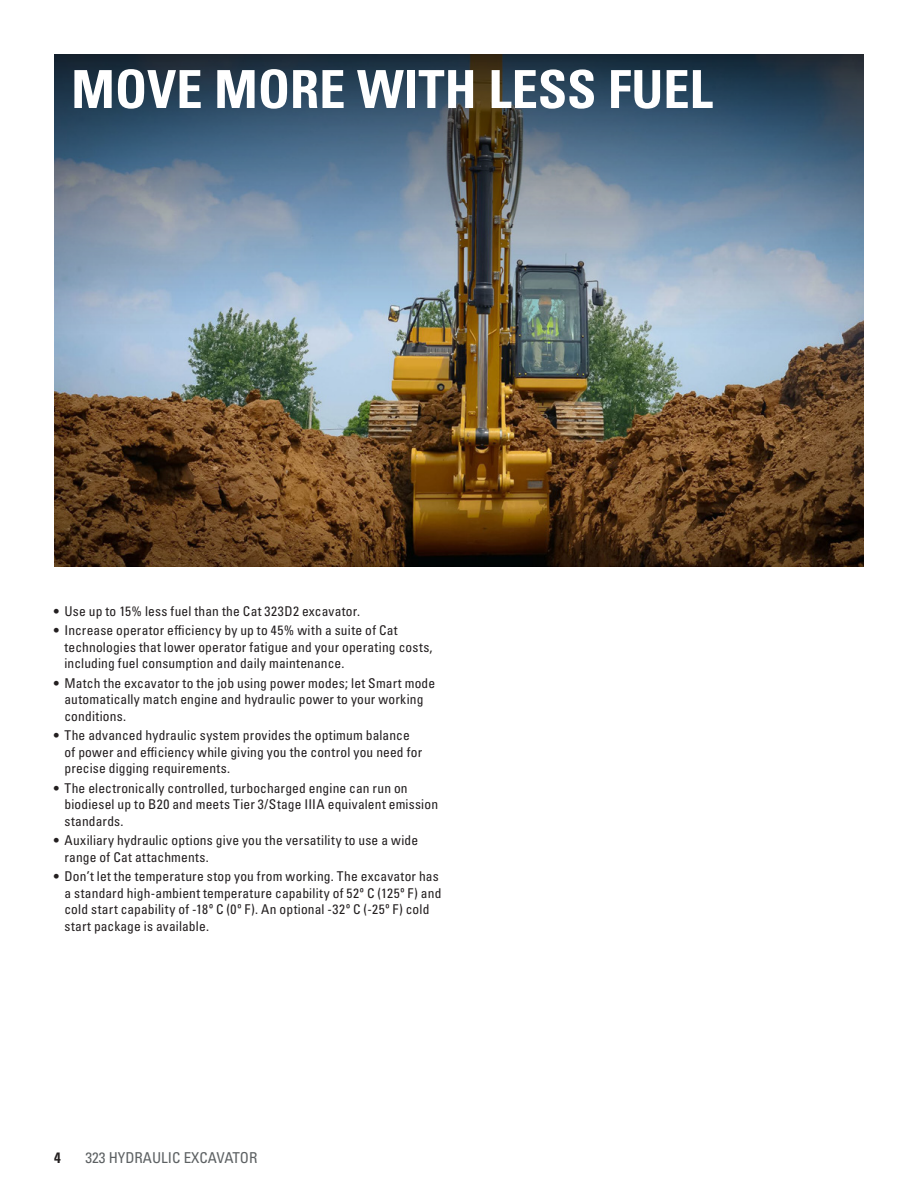
<style>
.page{position:relative;width:918px;height:1188px;background:#fff}
.page>*{position:absolute;margin:0;border:0;box-sizing:border-box;transform-origin:0 0}
.t1{font:52.5px "Univers LTCYR 67 Bold Cond";color:#fff}
.t2{font:condensed 15px "Univers LTCYR 57";color:#5d6163}
.t3{font:15px "Univers LTCYR 67 Bold Cond";color:#231f20}
.t4{font:condensed 13.5px/16.5px "Univers LTCYR 57";letter-spacing:.01em;color:#231f20}
</style>
<div class="page">
<img style="left:54px;top:335px;width:810px;height:232px">
<img style="left:54px;top:54px;width:810px;height:281px">
<h1 class="t1" style="left:71px;top:57px;width:643px">MOVE MORE WITH LESS FUEL</h1>
<p class="t4" style="left:54px;top:602px;width:308px">• Use up to 15% less fuel than the Cat 323D2 excavator.</p>
<p class="t4" style="left:65px;top:622px;width:370px;text-indent:-11px">• Increase operator efficiency by up to 45% with a suite of Cat technologies that lower operator fatigue and your operating costs, including fuel consumption and daily maintenance.</p>
<p class="t4" style="left:65px;top:674px;width:372px;text-indent:-11px">• Match the excavator to the job using power modes; let Smart mode automatically match engine and hydraulic power to your working conditions.</p>
<p class="t4" style="left:65px;top:727px;width:359px;text-indent:-11px">• The advanced hydraulic system provides the optimum balance of power and efficiency while giving you the control you need for precise digging requirements.</p>
<p class="t4" style="left:65px;top:779px;width:375px;text-indent:-11px">• The electronically controlled, turbocharged engine can run on biodiesel up to B20 and meets Tier 3/Stage IIIA equivalent emission standards.</p>
<p class="t4" style="left:65px;top:832px;width:355px;text-indent:-11px">• Auxiliary hydraulic options give you the versatility to use a wide range of Cat attachments.</p>
<p class="t4" style="left:65px;top:868px;width:378px;text-indent:-11px">• Don’t let the temperature stop you from working. The excavator has a standard high-ambient temperature capability of 52º C (125º F) and cold start capability of -18º C (0º F). An optional -32º C (-25º F) cold start package is available.</p>
<p class="t3" style="left:54px;top:1148px;width:8px">4</p>
<p class="t2" style="left:86px;top:1148px;width:173px">323 HYDRAULIC EXCAVATOR</p>
</div>
